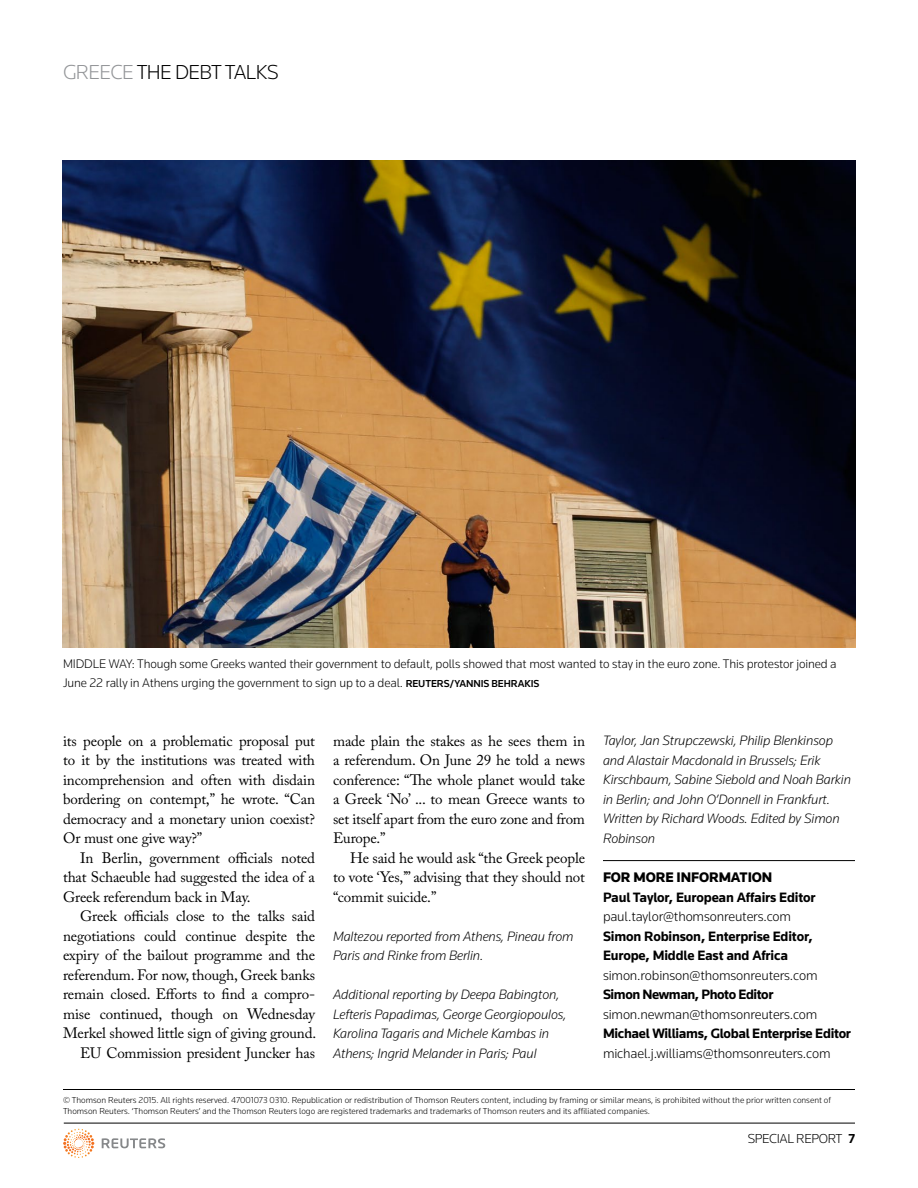
<style>
.page{position:relative;width:918px;height:1188px;background:#fff}
.page>*{position:absolute;margin:0;border:0;box-sizing:border-box;transform-origin:0 0}
.t1{font:300 21px "Knowledge";letter-spacing:-.03em;color:#000}
.t2{font:15px/19.5px "Adobe Caslon Pro";letter-spacing:-.01em;color:#000;text-align:justify}
.t3{font:900 14.4px "Knowledge";letter-spacing:-.01em;color:#000}
.t4{font:italic 300 14.1px/19.5px "Knowledge";letter-spacing:-.01em;color:#000}
.t5{font:700 14.1px/19.5px "Knowledge";letter-spacing:-.015em;color:#000}
.t6{font:300 14.1px "Knowledge";letter-spacing:-.01em;color:#000}
.t7{font:300 13.5px "Knowledge";letter-spacing:-.03em;color:#000}
.t8{font:300 12.9px/19.5px "Knowledge";letter-spacing:-.01em;color:#000}
.t9{font:300 9px/10.8px "Knowledge";color:#000}
.s1{color:#939598}
.s2{font-weight:500;font-size:10.5px}
.s3{font-weight:700}
</style>
<div class="page">
<hr style="left:63px;top:1089px;width:792px;height:1px;background:#000">
<hr style="left:64px;top:1123px;width:791px;height:1px;background:#000">
<svg style="left:102px;top:1138px;width:63px;height:10px"></svg>
<svg style="left:63px;top:1129px;width:31px;height:27px"></svg>
<hr style="left:603px;top:860px;width:252px;height:1px;background:#000">
<img style="left:63px;top:160px;width:792px;height:488px">
<h1 class="t1" style="left:63px;top:59px;width:217px"><span class="s1">GREECE</span> THE DEBT TALKS</h1>
<p class="t8" style="left:63px;top:653px;width:775px">MIDDLE WAY: Though some Greeks wanted their government to default, polls showed that most wanted to stay in the euro zone. This protestor joined a<br>June 22 rally in Athens urging the government to sign up to a deal. <span class="s2">REUTERS/YANNIS BEHRAKIS</span></p>
<p class="t2" style="left:63px;top:731px;width:254px">its people on a problematic proposal put to it by the institutions was treated with incomprehension and often with disdain bordering on contempt,” he wrote. “Can democracy and a monetary union coexist?<br>Or must one give way?”</p>
<p class="t2" style="left:63px;top:848px;width:253px;text-indent:17px">In Berlin, government officials noted that Schaeuble had suggested the idea of a Greek referendum back in May.</p>
<p class="t2" style="left:63px;top:906px;width:255px;text-align:right">Greek officials close to the talks said negotiations could continue despite the expiry of the bailout programme and the referendum. For now, though, Greek banks remain closed. Efforts to find a compro&shy;mise continued, though on Wednesday Merkel showed little sign of giving ground.<br>EU Commission president Juncker has</p>
<p class="t2" style="left:333px;top:731px;width:254px">made plain the stakes as he sees them in a referendum. On June 29 he told a news conference: “The whole planet would take a Greek ‘No’ ... to mean Greece wants to set itself apart from the euro zone and from Europe.”</p>
<p class="t2" style="left:333px;top:848px;width:254px;text-indent:17px">He said he would ask “the Greek people to vote ‘Yes,’” advising that they should not “commit suicide.”</p>
<p class="t4" style="left:333px;top:926px;width:242px">Maltezou reported from Athens, Pineau from<br>Paris and Rinke from Berlin.</p>
<p class="t4" style="left:333px;top:984px;width:235px">Additional reporting by Deepa Babington, Lefteris Papadimas, George Georgiopoulos, Karolina Tagaris and Michele Kambas in Athens; Ingrid Melander in Paris; Paul</p>
<p class="t4" style="left:603px;top:731px;width:250px">Taylor, Jan Strupczewski, Philip Blenkinsop and Alastair Macdonald in Brussels; Erik Kirschbaum, Sabine Siebold and Noah Barkin in Berlin; and John O’Donnell in Frankfurt.<br>Written by Richard Woods. Edited by Simon Robinson</p>
<p class="t3" style="left:603px;top:868px;width:171px">FOR MORE INFORMATION</p>
<p class="t5" style="left:603px;top:887px;width:214px">Paul Taylor, European Affairs Editor</p>
<p class="t6" style="left:603px;top:908px;width:190px">paul.taylor@thomsonreuters.com</p>
<p class="t5" style="left:603px;top:926px;width:211px">Simon Robinson, Enterprise Editor,<br>Europe, Middle East and Africa</p>
<p class="t6" style="left:603px;top:966px;width:216px">simon.robinson@thomsonreuters.com</p>
<p class="t5" style="left:603px;top:984px;width:172px">Simon Newman, Photo Editor</p>
<p class="t6" style="left:603px;top:1005px;width:216px">simon.newman@thomsonreuters.com</p>
<p class="t5" style="left:603px;top:1023px;width:249px">Michael Williams, Global Enterprise Editor</p>
<p class="t6" style="left:603px;top:1044px;width:229px">michael.j.williams@thomsonreuters.com</p>
<p class="t9" style="left:63px;top:1095px;width:770px">© Thomson Reuters 2015. All rights reserved. 47001073 0310. Republication or redistribution of Thomson Reuters content, including by framing or similar means, is prohibited without the prior written consent of<br>Thomson Reuters. ‘Thomson Reuters’ and the Thomson Reuters logo are registered trademarks and trademarks of Thomson reuters and its affiliated companies.</p>
<p class="t7" style="left:748px;top:1130px;width:109px">SPECIAL REPORT <span class="s3">7</span></p>
</div>
